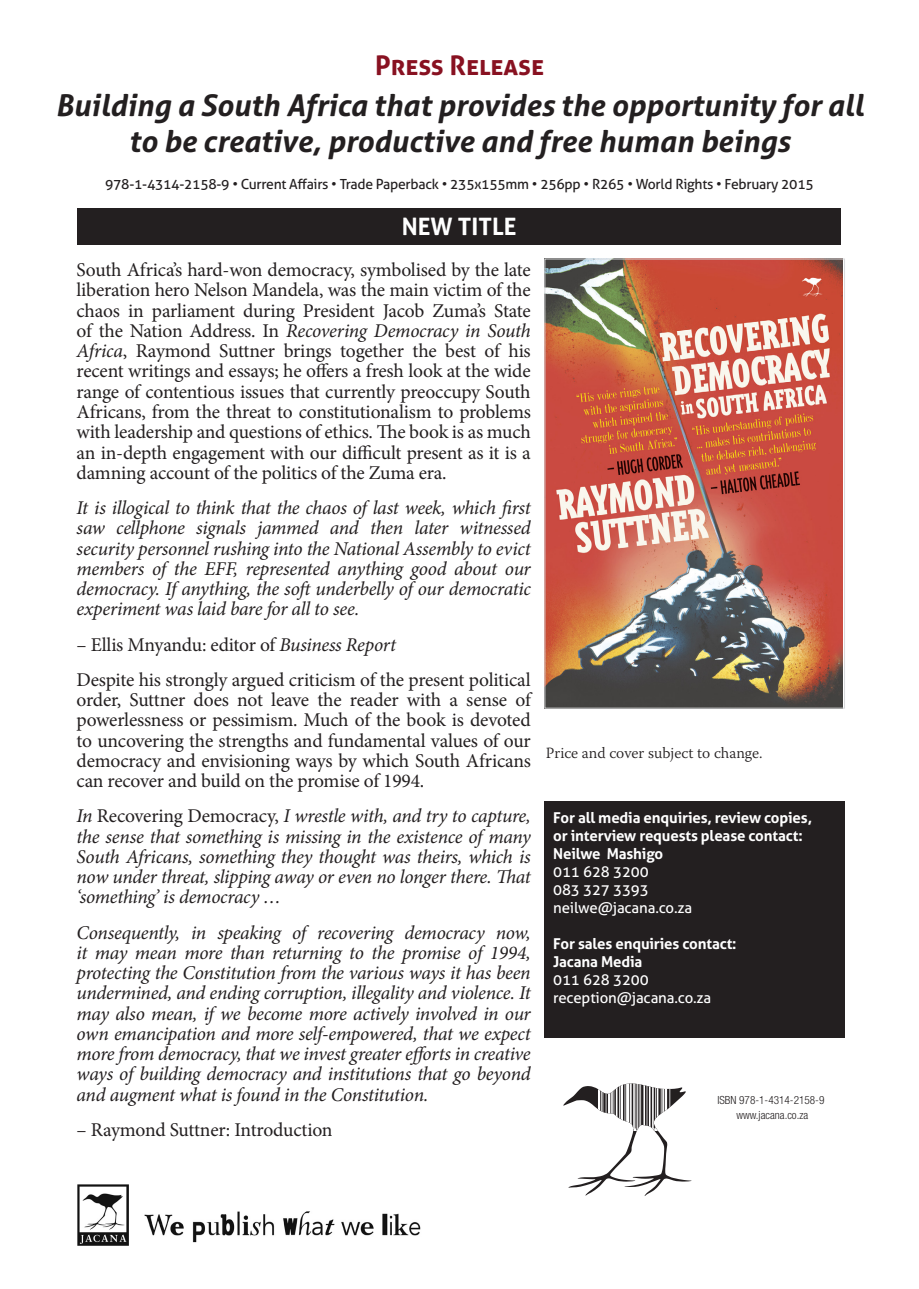
<style>
.page{position:relative;width:919px;height:1289px;background:#fff}
.page>*{position:absolute;margin:0;border:0;box-sizing:border-box;transform-origin:0 0}
.t1{font:italic 700 30px/36px "Aller";color:#231f20;text-align:center}
.t2{font:700 27px "Aller";color:#881121}
.t3{font:700 24px "Aller";color:#fff}
.t4{font:italic 19.5px/20.2px "Minion Pro";letter-spacing:-.015em;color:#231f20;text-align:justify}
.t5{font:19.5px/20.2px "Minion Pro";letter-spacing:-.015em;color:#231f20;text-align:justify}
.t6{font:300 15.6px "Warnock Pro";color:#231f20}
.t7{font:700 15px/18px "Aller";letter-spacing:-.01em;color:#fff}
.t8{font:15px/18px "Aller";letter-spacing:-.01em;color:#fff}
.t9{font:13.95px "Aller";letter-spacing:-.02em;color:#231f20}
.t10{font:300 condensed 11.25px/15px "Helvetica Neue";color:#231f20;text-align:center}
.s1{font-style:italic}
.s2{font-style:normal}
</style>
<div class="page">
<div style="left:77px;top:208px;width:764px;height:36px;background:#231f20"></div>
<img style="left:144px;top:1211px;width:277px;height:32px">
<img style="left:77px;top:1184px;width:52px;height:61px">
<img style="left:546px;top:261px;width:296px;height:445px">
<div style="left:544px;top:259px;width:300px;height:449px;border:1px solid #d8d9db"></div>
<div style="left:544px;top:801px;width:300px;height:236px;background:#231f20"></div>
<svg style="left:563px;top:1083px;width:128px;height:113px"></svg>
<h2 class="t2" style="left:375px;top:49px;width:170px">Press Release</h2>
<h1 class="t1" style="left:56px;top:87px;width:809px">Building a South Africa that provides the opportunity for all to be creative, productive and free human beings</h1>
<p class="t9" style="left:105px;top:175px;width:710px">978-1-4314-2158-9 • Current Affairs • Trade Paperback • 235x155mm • 256pp • R265 • World Rights • February 2015</p>
<p class="t3" style="left:402px;top:211px;width:116px">NEW TITLE</p>
<p class="t5" style="left:77px;top:260px;width:455px">South Africa’s hard-won democracy, symbolised by the late liberation hero Nelson Mandela, was the main victim of the chaos in parliament during President Jacob Zuma’s State of the Nation Address. In <span class="s1">Recovering Democracy in South Africa</span>, Raymond Suttner brings together the best of his recent writings and essays; he offers a fresh look at the wide range of contentious issues that currently preoccupy South Africans, from the threat to constitutionalism to problems with leadership and questions of ethics. The book is as much an in-depth engagement with our difficult present as it is a damning account of the politics of the Zuma era.</p>
<p class="t4" style="left:77px;top:497px;width:455px">It is illogical to think that the chaos of last week, which first saw cellphone signals jammed and then later witnessed security personnel rushing into the National Assembly to evict members of the EFF, represented anything good about our democracy. If anything, the soft underbelly of our democratic experiment was laid bare for all to see.</p>
<p class="t5" style="left:77px;top:626px;width:455px;line-height:35.2px">– Ellis Mnyandu: editor of <span class="s1">Business Report<br></span>Despite his strongly argued criticism of the present political</p>
<p class="t5" style="left:77px;top:689px;width:455px">order, Suttner does not leave the reader with a sense of powerlessness or pessimism. Much of the book is devoted to uncovering the strengths and fundamental values of our democracy and envisioning ways by which South Africans can recover and build on the promise of 1994.</p>
<p class="t4" style="left:77px;top:806px;width:455px">In <span class="s2">Recovering Democracy,</span> I wrestle with, and try to capture, the sense that something is missing in the existence of many South Africans, something they thought was theirs, which is now under threat, slipping away or even no longer there. That ‘something’ is democracy …</p>
<p class="t4" style="left:77px;top:922px;width:455px">Consequently, in speaking of recovering democracy now, it may mean more than returning to the promise of 1994, protecting the Constitution from the various ways it has been undermined, and ending corruption, illegality and violence. It may also mean, if we become more actively involved in our own emancipation and more self-empowered, that we expect more from democracy, that we invest greater efforts in creative ways of building democracy and institutions that go beyond and augment what is found in the Constitution.</p>
<p class="t5" style="left:77px;top:1119px;width:257px">– Raymond Suttner: Introduction</p>
<p class="t6" style="left:546px;top:744px;width:218px">Price and cover subject to change.</p>
<p class="t7" style="left:553px;top:808px;width:260px">For all media enquiries, review copies, or interview requests please contact:<br>Neilwe Mashigo</p>
<p class="t8" style="left:553px;top:862px;width:140px">011 628 3200<br>083 327 3393 neilwe@jacana.co.za</p>
<p class="t7" style="left:553px;top:934px;width:185px">For sales enquiries contact:<br>Jacana Media</p>
<p class="t8" style="left:553px;top:970px;width:159px">011 628 3200 reception@jacana.co.za</p>
<p class="t10" style="left:717px;top:1092px;width:109px">ISBN 978-1-4314-2158-9 www.jacana.co.za</p>
</div>
